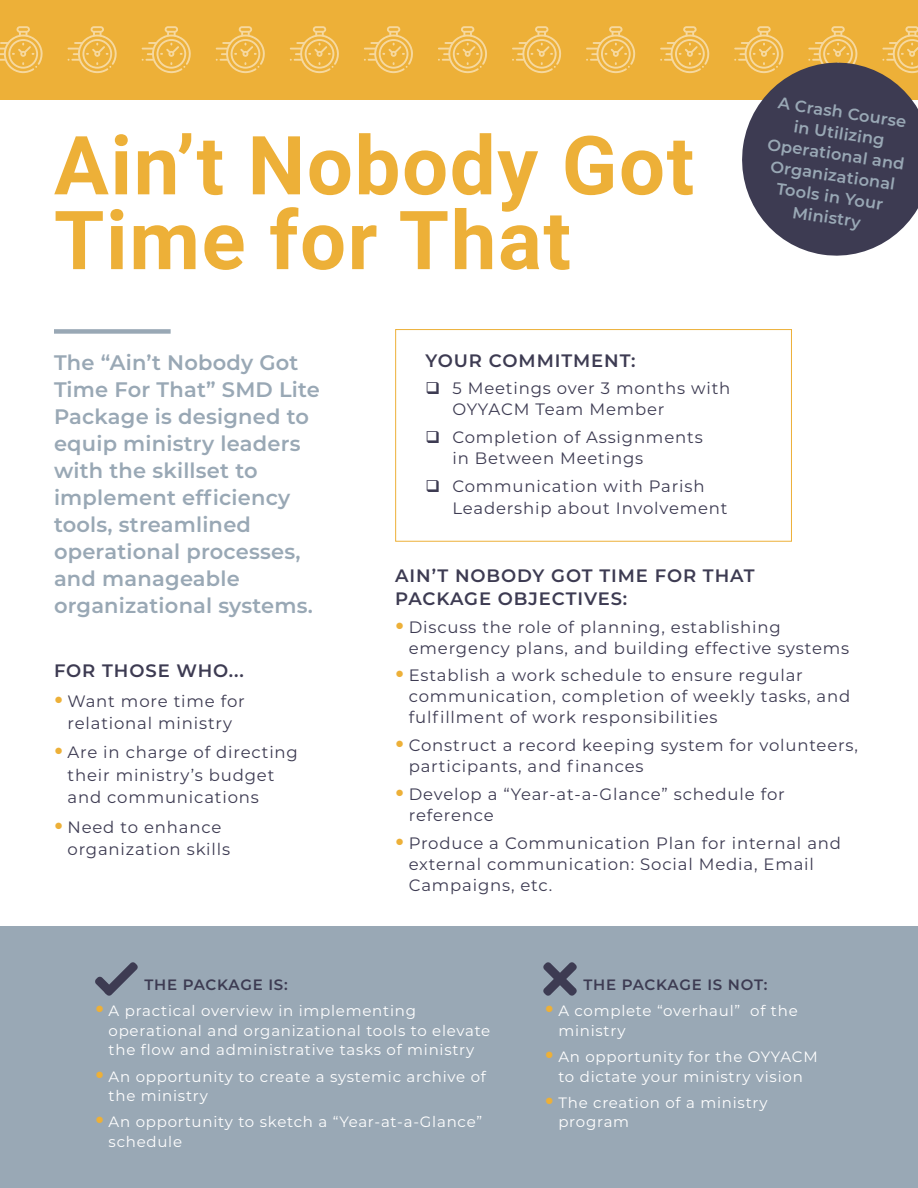
<style>
.page{position:relative;width:918px;height:1188px;background:#fff}
.page>*{position:absolute;margin:0;border:0;box-sizing:border-box;transform-origin:0 0}
.t1{font:700 81.6px/74.8px "Roboto";letter-spacing:.02em;color:#edb038}
.GD_Info_L{font:600 21px/27px "Montserrat";letter-spacing:.01em;color:#99a8b5}
.GD_Info_L-2{font:600 18px/22.5px "Montserrat";letter-spacing:.05em;color:#3d3b52}
.t2{font:16.5px/21px "Montserrat";letter-spacing:.05em;color:#3d3b52}
.GD_Info_L-3{font:600 16.2px/21.1px "Montserrat";color:#99a8b5;text-align:center}
.t3{font:15px/19.5px "Montserrat";letter-spacing:.05em;color:#fff}
.GD_Info_L-4{font:600 15px "Montserrat";letter-spacing:.05em;color:#3d3b52}
.s1{font-weight:700;font-size:25.5px;color:#edb038}
</style>
<div class="page">
<div style="left:0;top:927px;width:918px;height:261px;background:#99a8b5"></div>
<svg style="left:543px;top:962px;width:34px;height:34px"></svg>
<svg style="left:95px;top:962px;width:43px;height:34px"></svg>
<div style="left:0;top:0;width:918px;height:99px;background:#edb038"></div>
<svg style="left:0;top:26px;width:43px;height:47px"></svg>
<svg style="left:68px;top:26px;width:49px;height:47px"></svg>
<svg style="left:142px;top:26px;width:49px;height:47px"></svg>
<svg style="left:216px;top:26px;width:49px;height:47px"></svg>
<svg style="left:290px;top:26px;width:49px;height:47px"></svg>
<svg style="left:364px;top:26px;width:49px;height:47px"></svg>
<svg style="left:438px;top:26px;width:49px;height:47px"></svg>
<svg style="left:512px;top:26px;width:49px;height:47px"></svg>
<svg style="left:586px;top:26px;width:50px;height:47px"></svg>
<svg style="left:660px;top:26px;width:50px;height:47px"></svg>
<svg style="left:734px;top:26px;width:184px;height:230px"></svg>
<div style="left:54px;top:329px;width:117px;height:5px;background:#99a8b5"></div>
<div style="left:395px;top:329px;width:397px;height:213px;border:1px solid #edb038"></div>
<p class="t1" style="left:54px;top:125px;width:642px">Ain’t Nobody Got<br>Time for That</p>
<p class="GD_Info_L-3" style="left:776px;top:90px;width:140px;rotate:9deg">A Crash Course in Utilizing<br>Operational and<br>Organizational<br>Tools in Your<br>Ministry</p>
<p class="GD_Info_L" style="left:54px;top:348px;width:268px">The “Ain’t Nobody Got<br>Time For That” SMD Lite<br>Package is designed to equip ministry leaders with the skillset to implement efficiency tools, streamlined operational processes, and manageable organizational systems.</p>
<p class="GD_Info_L-2" style="left:54px;top:659px;width:191px">FOR THOSE WHO...</p>
<p class="t2" style="left:54px;top:689px;width:192px;line-height:22.5px;text-align:center"><span class="s1">•</span> Want more time for relational ministry</p>
<p class="t2" style="left:68px;top:741px;width:232px;line-height:22.5px;text-indent:-14px"><span class="s1">•</span> Are in charge of directing their ministry’s budget and communications</p>
<p class="t2" style="left:68px;top:815px;width:164px;line-height:22.5px;text-indent:-14px"><span class="s1">•</span> Need to enhance organization skills</p>
<p class="GD_Info_L-2" style="left:426px;top:348px;width:212px">YOUR COMMITMENT:</p>
<p class="t2" style="left:453px;top:377px;width:279px">5 Meetings over 3 months with<br>OYYACM Team Member</p>
<p class="t2" style="left:453px;top:426px;width:252px">Completion of Assignments in Between Meetings</p>
<p class="t2" style="left:453px;top:474px;width:277px;line-height:22.5px">Communication with Parish<br>Leadership about Involvement</p>
<p class="GD_Info_L-2" style="left:395px;top:564px;width:361px">AIN’T NOBODY GOT TIME FOR THAT<br>PACKAGE OBJECTIVES:</p>
<p class="t2" style="left:409px;top:616px;width:442px;text-indent:-14px"><span class="s1">•</span> Discuss the role of planning, establishing emergency plans, and building effective systems</p>
<p class="t2" style="left:409px;top:664px;width:443px;text-indent:-14px"><span class="s1">•</span> Establish a work schedule to ensure regular communication, completion of weekly tasks, and fulfillment of work responsibilities</p>
<p class="t2" style="left:409px;top:734px;width:451px;text-indent:-14px"><span class="s1">•</span> Construct a record keeping system for volunteers, participants, and finances</p>
<p class="t2" style="left:409px;top:783px;width:378px;text-indent:-14px"><span class="s1">•</span> Develop a “Year-at-a-Glance” schedule for reference</p>
<p class="t2" style="left:409px;top:832px;width:434px;text-indent:-14px"><span class="s1">•</span> Produce a Communication Plan for internal and external communication: Social Media, Email<br>Campaigns, etc.</p>
<p class="GD_Info_L-4" style="left:144px;top:974px;width:145px">THE PACKAGE IS:</p>
<p class="t3" style="left:109px;top:1001px;width:383px;text-indent:-14px"><span class="s1">•</span> A practical overview in implementing operational and organizational tools to elevate the flow and administrative tasks of ministry</p>
<p class="t3" style="left:109px;top:1066px;width:379px;text-indent:-14px"><span class="s1">•</span> An opportunity to create a systemic archive of the ministry</p>
<p class="t3" style="left:109px;top:1112px;width:375px;text-indent:-14px"><span class="s1">•</span> An opportunity to sketch a “Year-at-a-Glance” schedule</p>
<p class="GD_Info_L-4" style="left:583px;top:974px;width:185px">THE PACKAGE IS NOT:</p>
<p class="t3" style="left:558px;top:1001px;width:241px;text-indent:-14px"><span class="s1">•</span> A complete “overhaul” of the ministry</p>
<p class="t3" style="left:545px;top:1047px;width:274px;text-align:center"><span class="s1">•</span> An opportunity for the OYYACM to dictate your ministry vision</p>
<p class="t3" style="left:558px;top:1092px;width:211px;text-indent:-14px"><span class="s1">•</span> The creation of a ministry program</p>
</div>
